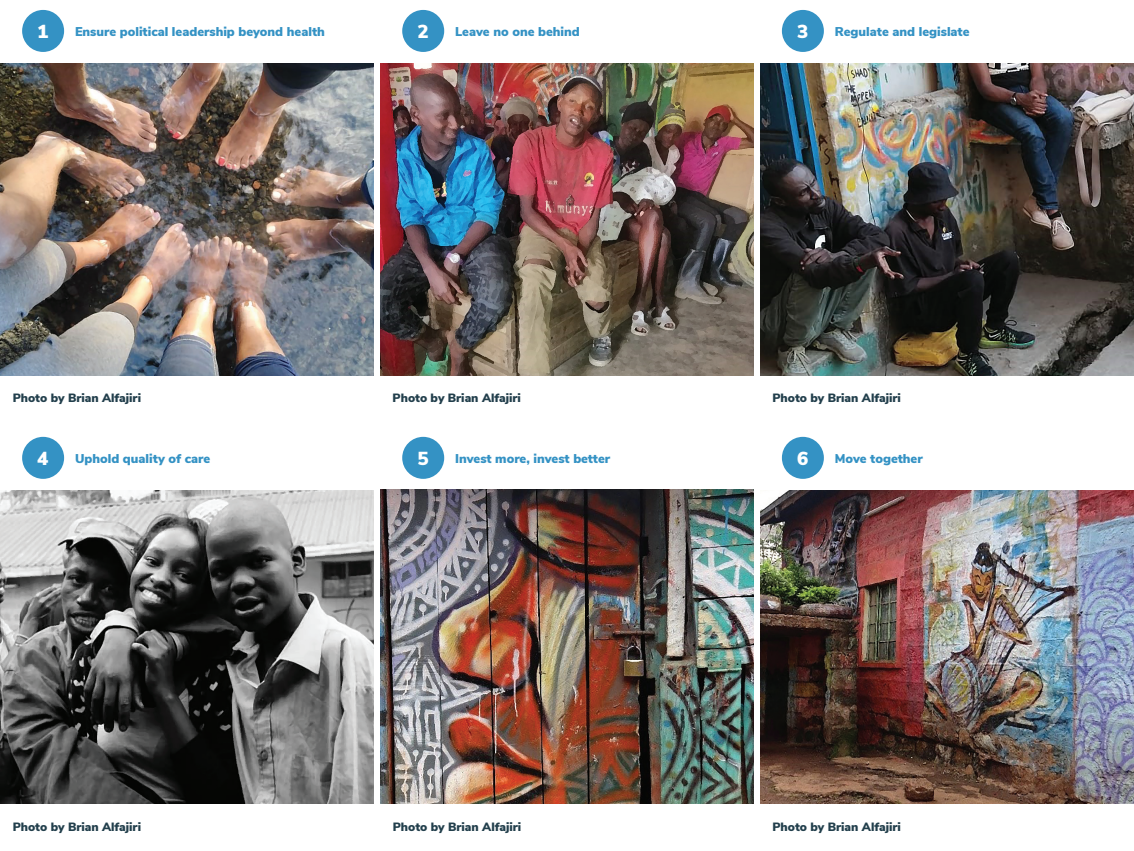
<style>
.page{position:relative;width:1134px;height:851px;background:#fff}
.page>*{position:absolute;margin:0;border:0;box-sizing:border-box;transform-origin:0 0}
.t1{font:900 18.8px "Nunito Sans";color:#fff}
.t2{font:900 12.75px "Nunito Sans";color:#3492c4}
.t3{font:900 12px "Nunito Sans";color:#223f4c}
</style>
<div class="page">
<img style="left:0;top:490px;width:374px;height:314px">
<img style="left:0;top:63px;width:374px;height:313px">
<img style="left:380px;top:63px;width:374px;height:313px">
<img style="left:760px;top:63px;width:374px;height:313px">
<img style="left:380px;top:489px;width:374px;height:315px">
<img style="left:760px;top:490px;width:374px;height:314px">
<div style="left:22px;top:10px;width:42px;height:42px;background:#3492c4;border-radius:50%"></div>
<div style="left:402px;top:10px;width:42px;height:42px;background:#3492c4;border-radius:50%"></div>
<div style="left:402px;top:437px;width:42px;height:42px;background:#3492c4;border-radius:50%"></div>
<div style="left:22px;top:437px;width:42px;height:42px;background:#3492c4;border-radius:50%"></div>
<div style="left:782px;top:10px;width:42px;height:42px;background:#3492c4;border-radius:50%"></div>
<div style="left:782px;top:437px;width:42px;height:42px;background:#3492c4;border-radius:50%"></div>
<h1 class="t1" style="left:37px;top:18px;width:13px">1</h1>
<p class="t2" style="left:75px;top:22px;width:251px">Ensure political leadership beyond health</p>
<h1 class="t1" style="left:417px;top:18px;width:13px">2</h1>
<p class="t2" style="left:455px;top:22px;width:126px">Leave no one behind</p>
<h1 class="t1" style="left:797px;top:18px;width:13px">3</h1>
<p class="t2" style="left:835px;top:22px;width:136px">Regulate and legislate</p>
<p class="t3" style="left:13px;top:389px;width:130px">Photo by Brian Alfajiri</p>
<p class="t3" style="left:393px;top:389px;width:130px">Photo by Brian Alfajiri</p>
<p class="t3" style="left:772px;top:389px;width:130px">Photo by Brian Alfajiri</p>
<h1 class="t1" style="left:37px;top:445px;width:13px">4</h1>
<p class="t2" style="left:75px;top:449px;width:137px">Uphold quality of care</p>
<h1 class="t1" style="left:417px;top:445px;width:13px">5</h1>
<p class="t2" style="left:455px;top:449px;width:157px">Invest more, invest better</p>
<h1 class="t1" style="left:797px;top:445px;width:13px">6</h1>
<p class="t2" style="left:835px;top:449px;width:89px">Move together</p>
<p class="t3" style="left:13px;top:817px;width:130px">Photo by Brian Alfajiri</p>
<p class="t3" style="left:393px;top:817px;width:130px">Photo by Brian Alfajiri</p>
<p class="t3" style="left:772px;top:817px;width:130px">Photo by Brian Alfajiri</p>
</div>
